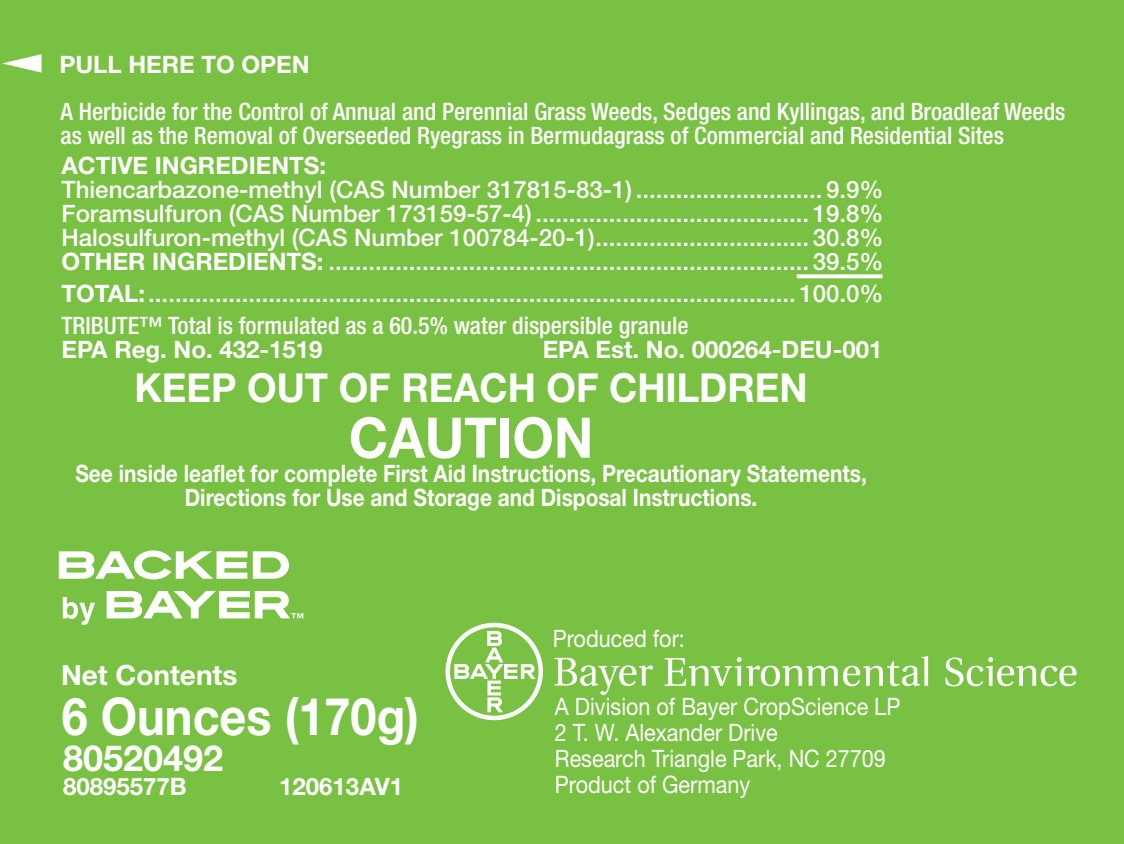
<style>
.page{position:relative;width:1124px;height:844px;background:#fff}
.page>*{position:absolute;margin:0;border:0;box-sizing:border-box;transform-origin:0 0}
.t1{font:700 56px "Helvetica Neue";color:#fff;scale:.95 1}
.t2{font:700 52px "Helvetica Neue";color:#fff;scale:.9 1}
.t3{font:700 40px "Helvetica Neue";color:#fff;scale:.95 1}
.t4{font:700 36px "Helvetica Neue";color:#fff}
.t5{font:700 28px "Helvetica Neue";color:#fff}
.t6{font:500 24px/24px "Helvetica Neue";color:#fff;text-align:justify}
.t7{font:500 condensed 24px/24px "Helvetica Neue";color:#fff}
.t8{font:700 24px/24px "Helvetica Neue";color:#fff;text-align:center;scale:.87 1}
.t9{font:24px/26px "Helvetica Neue";color:#fff;scale:.9 1}
.t10{font:700 24px "Helvetica Neue";color:#fff}
.s1{font-weight:700}
.s2{font-stretch:condensed}
</style>
<div class="page">
<div style="left:0;top:0;width:1123px;height:844px;background:#79c142"></div>
<svg style="left:2px;top:54px;width:40px;height:19px"></svg>
<svg style="left:796px;top:274px;width:86px;height:4px"></svg>
<svg style="left:59px;top:550px;width:188px;height:29px"></svg>
<svg style="left:253px;top:551px;width:36px;height:28px"></svg>
<svg style="left:107px;top:591px;width:196px;height:27px"></svg>
<svg style="left:63px;top:597px;width:32px;height:28px"></svg>
<svg style="left:945px;top:657px;width:131px;height:29px"></svg>
<svg style="left:664px;top:656px;width:263px;height:30px"></svg>
<svg style="left:554px;top:658px;width:99px;height:37px"></svg>
<svg style="left:445px;top:623px;width:98px;height:97px"></svg>
<p class="t10" style="left:59px;top:50px;width:251px">PULL HERE TO OPEN</p>
<p class="t7" style="left:61px;top:100px;width:1006px">A Herbicide for the Control of Annual and Perennial Grass Weeds, Sedges and Kyllingas, and Broadleaf Weeds as well as the Removal of Overseeded Ryegrass in Bermudagrass of Commercial and Residential Sites</p>
<p class="t10" style="left:61px;top:151px;width:266px">ACTIVE INGREDIENTS:</p>
<p class="t6" style="left:61px;top:177px;width:823px">Thiencarbazone-methyl (CAS Number 317815-83-1) ............................ 9.9% Foramsulfuron (CAS Number 173159-57-4) ......................................... 19.8% Halosulfuron-methyl (CAS Number 100784-20-1)................................ 30.8% <span class="s1">OTHER INGREDIENTS:</span> ........................................................................ 39.5%</p>
<p class="t6" style="left:61px;top:277px;width:823px;line-height:32px"><span class="s1">TOTAL:</span>................................................................................................. 100.0%<br><span class="s2">TRIBUTE™ Total is formulated as a 60.5% water dispersible granule</span></p>
<p class="t10" style="left:61px;top:335px;width:262px">EPA Reg. No. 432-1519</p>
<p class="t10" style="left:542px;top:335px;width:341px">EPA Est. No. 000264-DEU-001</p>
<h3 class="t3" style="left:134px;top:363px;width:710px">KEEP OUT OF REACH OF CHILDREN</h3>
<h1 class="t1" style="left:349px;top:403px;width:259px">CAUTION</h1>
<p class="t8" style="left:75px;top:461px;width:911px">See inside leaflet for complete First Aid Instructions, Precautionary Statements,<br>Directions for Use and Storage and Disposal Instructions.</p>
<p class="t5" style="left:61px;top:657px;width:178px">Net Contents</p>
<h2 class="t2" style="left:62px;top:685px;width:398px">6 Ounces (170g)</h2>
<h3 class="t4" style="left:63px;top:735px;width:162px">80520492</h3>
<p class="t10" style="left:63px;top:771px;width:125px">80895577B</p>
<p class="t10" style="left:279px;top:771px;width:125px">120613AV1</p>
<p class="t9" style="left:552px;top:625px;width:148px">Produced for:</p>
<p class="t9" style="left:555px;top:693px;width:385px">A Division of Bayer CropScience LP<br>2 T. W. Alexander Drive<br>Research Triangle Park, NC 27709<br>Product of Germany</p>
</div>
